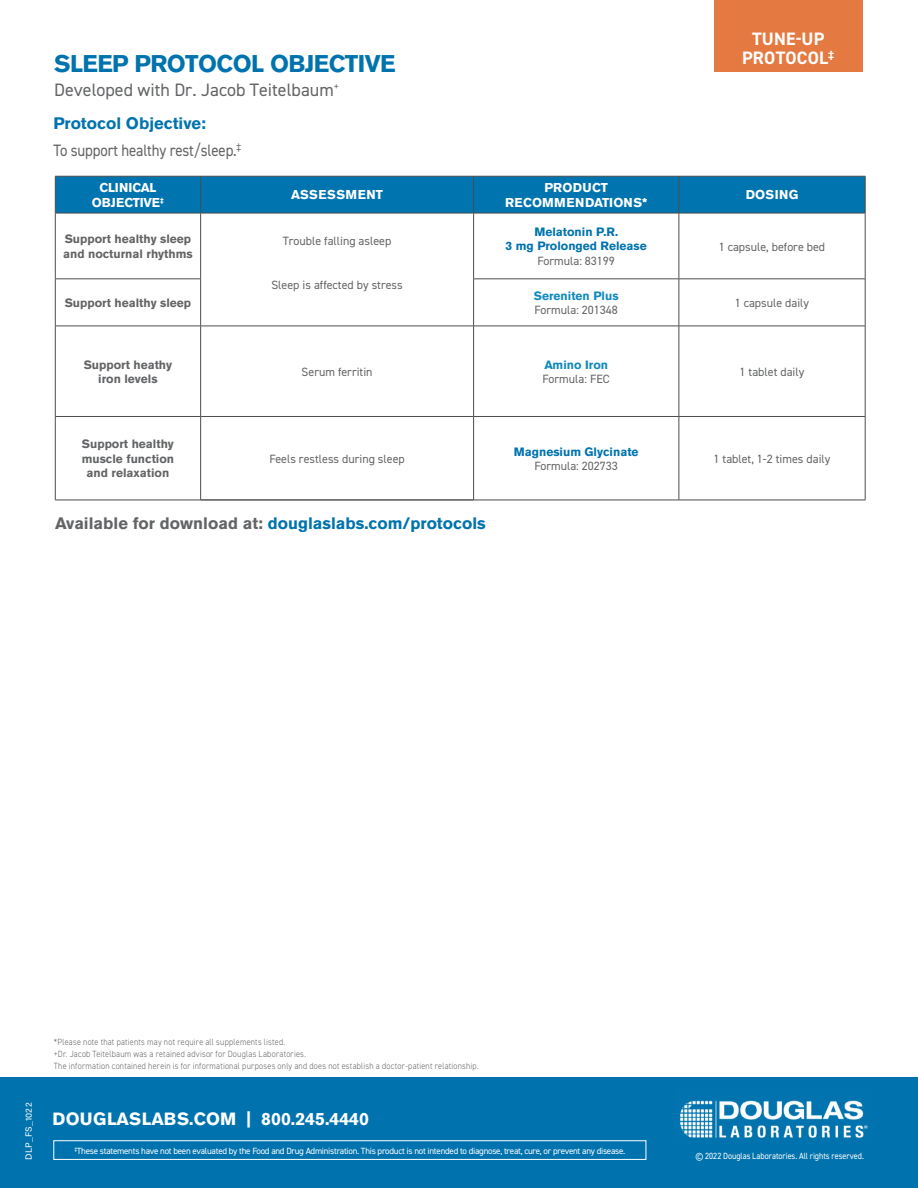
<style>
.page{position:relative;width:918px;height:1188px;background:#fff}
.page>*{position:absolute;margin:0;border:0;box-sizing:border-box;transform-origin:0 0}
.t1{font:700 24px "Akzidenz Grotesk BE";letter-spacing:-.025em;color:#0073ae}
.t2{font:18px "DIN2014";color:#636466}
.t3{font:700 18px/19.5px "DIN2014";letter-spacing:.01em;color:#fff;text-align:center}
.t4{font:700 17.7px "Akzidenz Grotesk BE";color:#fff}
.t5{font:700 16.5px "Akzidenz Grotesk BE";color:#0073ae}
.t6{font:16.5px "DIN2014";letter-spacing:-.01em;color:#636466;scale:.9 1}
.t7{font:700 12.75px/15.3px "Akzidenz Grotesk BE";letter-spacing:.02em;color:#fff;text-align:center}
.t8{font:700 12.75px/15.3px "Akzidenz Grotesk BE";letter-spacing:-.02em;color:#fff;text-align:center}
.t9{font:700 12.75px "Akzidenz Grotesk BE";letter-spacing:.04em;color:#fff}
.t10{font:12px "DIN2014";color:#636466}
.t11{font:700 12px/14.4px "Akzidenz Grotesk BE";color:#636466;text-align:center}
.t12{font:700 12px/14.4px "Akzidenz Grotesk BE";color:#0073ae;text-align:center}
.t13{font:700 12px "Akzidenz Grotesk BE";color:#128abe}
.t14{font:300 9px/12px "DIN2014";letter-spacing:.025em;color:#636466;scale:.9 1}
.t15{font:9px "DIN2014";letter-spacing:-.03em;color:#fff}
.t16{font:9px "DIN2014";color:#fff;scale:.9 1}
.t17{font:9px "Acumin Pro";letter-spacing:.02em;color:#fff}
.s1{color:#636466}
</style>
<div class="page">
<div style="left:0;top:1078px;width:918px;height:110px;background:#0073ae"></div>
<div style="left:53px;top:1140px;width:593px;height:20px;border:1px solid #fff"></div>
<img style="left:680px;top:1100px;width:188px;height:38px">
<div style="left:714px;top:0;width:148px;height:71px;background:#e47a41"></div>
<div style="left:56px;top:177px;width:809px;height:36px;background:#0074af"></div>
<svg style="left:56px;top:214px;width:809px;height:286px"></svg>
<hr style="left:55px;top:176px;width:146px;height:1px;background:#4d4d4f">
<hr style="left:55px;top:176px;width:1px;height:37px;background:#4d4d4f">
<hr style="left:201px;top:176px;width:273px;height:1px;background:#4d4d4f">
<hr style="left:200px;top:176px;width:1px;height:37px;background:#4d4d4f">
<hr style="left:474px;top:176px;width:205px;height:1px;background:#4d4d4f">
<hr style="left:473px;top:176px;width:1px;height:37px;background:#4d4d4f">
<hr style="left:679px;top:176px;width:186px;height:1px;background:#4d4d4f">
<hr style="left:679px;top:176px;width:1px;height:37px;background:#4d4d4f">
<hr style="left:865px;top:176px;width:1px;height:37px;background:#4d4d4f">
<hr style="left:55px;top:213px;width:146px;height:1px;background:#4d4d4f">
<hr style="left:201px;top:213px;width:273px;height:1px;background:#4d4d4f">
<hr style="left:474px;top:213px;width:205px;height:1px;background:#4d4d4f">
<hr style="left:679px;top:213px;width:186px;height:1px;background:#4d4d4f">
<hr style="left:865px;top:213px;width:1px;height:66px;background:#4d4d4f">
<hr style="left:679px;top:279px;width:186px;height:1px;background:#4d4d4f">
<hr style="left:865px;top:279px;width:1px;height:47px;background:#4d4d4f">
<hr style="left:679px;top:326px;width:186px;height:1px;background:#4d4d4f">
<hr style="left:865px;top:326px;width:1px;height:90px;background:#4d4d4f">
<hr style="left:679px;top:416px;width:186px;height:1px;background:#4d4d4f">
<hr style="left:865px;top:417px;width:1px;height:83px;background:#4d4d4f">
<hr style="left:679px;top:500px;width:186px;height:1px;background:#4d4d4f">
<hr style="left:55px;top:213px;width:1px;height:66px;background:#4d4d4f">
<hr style="left:200px;top:213px;width:1px;height:66px;background:#4d4d4f">
<hr style="left:473px;top:213px;width:1px;height:66px;background:#4d4d4f">
<hr style="left:679px;top:213px;width:1px;height:66px;background:#4d4d4f">
<hr style="left:55px;top:279px;width:146px;height:1px;background:#4d4d4f">
<hr style="left:55px;top:279px;width:1px;height:47px;background:#4d4d4f">
<hr style="left:200px;top:279px;width:1px;height:47px;background:#4d4d4f">
<hr style="left:473px;top:279px;width:206px;height:1px;background:#4d4d4f">
<hr style="left:473px;top:279px;width:1px;height:47px;background:#4d4d4f">
<hr style="left:679px;top:279px;width:1px;height:47px;background:#4d4d4f">
<hr style="left:55px;top:326px;width:146px;height:1px;background:#4d4d4f">
<hr style="left:55px;top:326px;width:1px;height:90px;background:#4d4d4f">
<hr style="left:201px;top:326px;width:273px;height:1px;background:#4d4d4f">
<hr style="left:200px;top:326px;width:1px;height:90px;background:#4d4d4f">
<hr style="left:474px;top:326px;width:205px;height:1px;background:#4d4d4f">
<hr style="left:473px;top:326px;width:1px;height:90px;background:#4d4d4f">
<hr style="left:679px;top:326px;width:1px;height:90px;background:#4d4d4f">
<hr style="left:55px;top:416px;width:146px;height:1px;background:#4d4d4f">
<hr style="left:55px;top:417px;width:1px;height:83px;background:#4d4d4f">
<hr style="left:201px;top:416px;width:273px;height:1px;background:#4d4d4f">
<hr style="left:200px;top:417px;width:1px;height:83px;background:#4d4d4f">
<hr style="left:474px;top:416px;width:205px;height:1px;background:#4d4d4f">
<hr style="left:473px;top:417px;width:1px;height:83px;background:#4d4d4f">
<hr style="left:679px;top:417px;width:1px;height:83px;background:#4d4d4f">
<hr style="left:55px;top:500px;width:146px;height:1px;background:#4d4d4f">
<hr style="left:473px;top:500px;width:206px;height:1px;background:#4d4d4f">
<hr style="left:201px;top:500px;width:272px;height:1px;background:#000">
<h1 class="t1" style="left:54px;top:50px;width:343px">SLEEP PROTOCOL OBJECTIVE</h1>
<h2 class="t2" style="left:54px;top:79px;width:286px">Developed with Dr. Jacob Teitelbaum<sup>+</sup></h2>
<h3 class="t5" style="left:53px;top:114px;width:154px">Protocol Objective:</h3>
<h3 class="t6" style="left:53px;top:140px;width:210px">To support healthy rest/sleep.<sup>‡</sup></h3>
<h2 class="t3" style="left:742px;top:29px;width:94px">TUNE-UP<br>PROTOCOL<sup>‡</sup></h2>
<h3 class="t8" style="left:92px;top:180px;width:74px">CLINICAL<br>OBJECTIVE<sup>‡</sup></h3>
<h3 class="t9" style="left:291px;top:188px;width:93px">ASSESSMENT</h3>
<h3 class="t7" style="left:505px;top:180px;width:144px">PRODUCT<br>RECOMMENDATIONS*</h3>
<h3 class="t7" style="left:746px;top:187px;width:54px">DOSING</h3>
<h3 class="t11" style="left:63px;top:232px;width:131px;text-align:left">Support healthy sleep and nocturnal rhythms</h3>
<h3 class="t10" style="left:283px;top:234px;width:110px">Trouble falling asleep</h3>
<h3 class="t10" style="left:271px;top:277px;width:133px">Sleep is affected by stress</h3>
<h3 class="t12" style="left:506px;top:225px;width:143px">Melatonin P.R.<br>3 mg Prolonged Release</h3>
<h3 class="t10" style="left:538px;top:253px;width:79px">Formula: 83199</h3>
<h3 class="t10" style="left:719px;top:239px;width:108px">1 capsule, before bed</h3>
<h3 class="t13" style="left:534px;top:289px;width:86px">Sereniten Plus</h3>
<h3 class="t10" style="left:535px;top:302px;width:85px">Formula: 201348</h3>
<h3 class="t11" style="left:65px;top:296px;width:128px">Support healthy sleep</h3>
<h3 class="t10" style="left:735px;top:295px;width:76px">1 capsule daily</h3>
<h3 class="t11" style="left:84px;top:357px;width:90px">Support heathy iron levels</h3>
<h3 class="t10" style="left:302px;top:364px;width:72px">Serum ferritin</h3>
<h3 class="t11" style="left:82px;top:437px;width:94px">Support healthy muscle function and relaxation</h3>
<h3 class="t10" style="left:269px;top:451px;width:137px">Feels restless during sleep</h3>
<h3 class="t5" style="left:55px;top:513px;width:432px"><span class="s1">Available for download at:</span> douglaslabs.com/protocols</h3>
<h3 class="t13" style="left:544px;top:357px;width:65px">Amino Iron</h3>
<h3 class="t10" style="left:543px;top:371px;width:69px">Formula: FEC</h3>
<h3 class="t12" style="left:514px;top:444px;width:126px">Magnesium Glycinate</h3>
<h3 class="t10" style="left:535px;top:458px;width:85px">Formula: 202733</h3>
<h3 class="t10" style="left:740px;top:364px;width:66px">1 tablet daily</h3>
<h3 class="t10" style="left:714px;top:451px;width:118px">1 tablet, 1-2 times daily</h3>
<p class="t17" style="left:22px;top:1160px;width:59px;rotate:-90deg">DLP_FS_1022</p>
<p class="t14" style="left:54px;top:1036px;width:474px">*Please note that patients may not require all supplements listed.<br>+Dr. Jacob Teitelbaum was a retained advisor for Douglas Laboratories.<br>The information contained herein is for informational purposes only and does not establish a doctor-patient relationship.</p>
<h3 class="t4" style="left:53px;top:1109px;width:318px">DOUGLASLABS.COM | 800.245.4440</h3>
<p class="t15" style="left:74px;top:1145px;width:553px"><sup>‡</sup>These statements have not been evaluated by the Food and Drug Administration. This product is not intended to diagnose, treat, cure, or prevent any disease.</p>
<p class="t16" style="left:695px;top:1150px;width:189px">© 2022 Douglas Laboratories. All rights reserved.</p>
</div>
